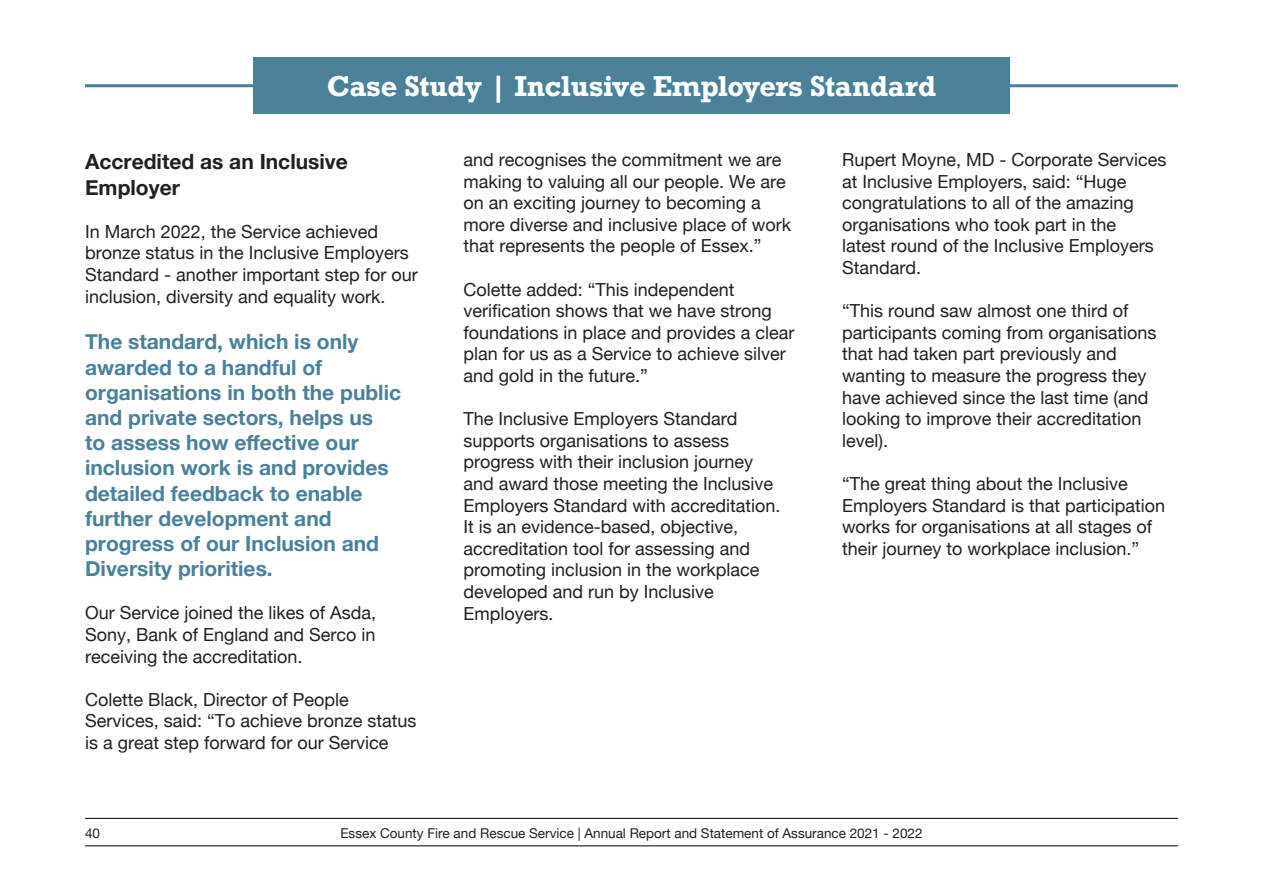
<style>
.page{position:relative;width:1263px;height:893px;background:#fff}
.page>*{position:absolute;margin:0;border:0;box-sizing:border-box;transform-origin:0 0}
.Main_header{font:700 27px "Rockwell";letter-spacing:-.01em;color:#fff}
.t1{font:700 21px/25.2px "Helvetica Neue";color:#4a8199}
.t2{font:700 21px/25.2px "Helvetica Neue";color:#231f20}
.t3{font:18px/21.6px "Helvetica Neue";color:#231f20}
.t4{font:13.5px "Helvetica Neue";color:#231f20}
</style>
<div class="page">
<hr style="left:85px;top:818px;width:1093px;height:1px;background:#000">
<hr style="left:85px;top:845px;width:1093px;height:1px;background:#000">
<hr style="left:85px;top:84px;width:1093px;height:3px;background:#4a8199">
<div style="left:253px;top:57px;width:757px;height:57px;background:#4a8199"></div>
<p class="Main_header" style="left:327px;top:69px;width:611px">Case Study | Inclusive Employers Standard</p>
<p class="t2" style="left:85px;top:150px;width:264px">Accredited as an Inclusive<br>Employer</p>
<p class="t3" style="left:85px;top:222px;width:334px">In March 2022, the Service achieved bronze status in the Inclusive Employers Standard - another important step for our inclusion, diversity and equality work.</p>
<p class="t1" style="left:85px;top:330px;width:318px">The standard, which is only awarded to a handful of organisations in both the public and private sectors, helps us<br>to assess how effective our inclusion work is and provides detailed feedback to enable further development and progress of our Inclusion and<br>Diversity priorities.</p>
<p class="t3" style="left:85px;top:603px;width:293px;text-align:justify">Our Service joined the likes of Asda, Sony, Bank of England and Serco in receiving the accreditation.</p>
<p class="t3" style="left:85px;top:690px;width:333px">Colette Black, Director of People<br>Services, said: “To achieve bronze status is a great step forward for our Service</p>
<p class="t3" style="left:463px;top:150px;width:329px">and recognises the commitment we are making to valuing all our people. We are on an exciting journey to becoming a more diverse and inclusive place of work that represents the people of Essex.”</p>
<p class="t3" style="left:463px;top:279px;width:333px">Colette added: “This independent verification shows that we have strong foundations in place and provides a clear plan for us as a Service to achieve silver and gold in the future.”</p>
<p class="t3" style="left:463px;top:409px;width:319px">The Inclusive Employers Standard supports organisations to assess progress with their inclusion journey and award those meeting the Inclusive Employers Standard with accreditation.<br>It is an evidence-based, objective, accreditation tool for assessing and promoting inclusion in the workplace developed and run by Inclusive Employers.</p>
<p class="t3" style="left:842px;top:150px;width:326px">Rupert Moyne, MD - Corporate Services at Inclusive Employers, said: “Huge congratulations to all of the amazing organisations who took part in the<br>latest round of the Inclusive Employers<br>Standard.</p>
<p class="t3" style="left:842px;top:301px;width:316px">“This round saw almost one third of participants coming from organisations that had taken part previously and wanting to measure the progress they have achieved since the last time (and looking to improve their accreditation level).</p>
<p class="t3" style="left:842px;top:474px;width:325px">“The great thing about the Inclusive Employers Standard is that participation works for organisations at all stages of their journey to workplace inclusion.”</p>
<p class="t4" style="left:85px;top:823px;width:17px">40</p>
<p class="t4" style="left:340px;top:823px;width:584px">Essex County Fire and Rescue Service | Annual Report and Statement of Assurance 2021 - 2022</p>
</div>
